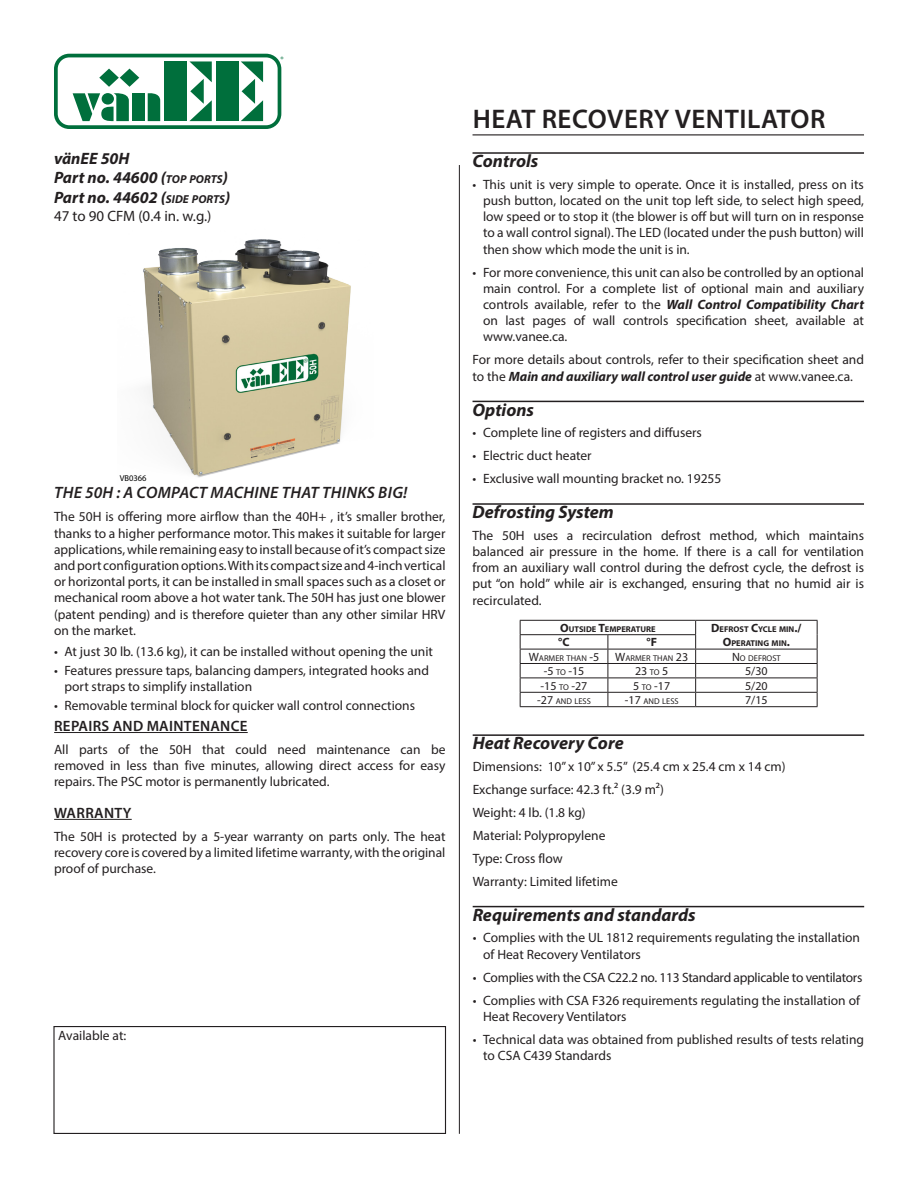
<style>
.page{position:relative;width:918px;height:1188px;background:#fff}
.page>*{position:absolute;margin:0;border:0;box-sizing:border-box;transform-origin:0 0}
.t1{font:600 27px "Myriad Pro";letter-spacing:.02em;color:#231f20}
.t2{font:italic 700 18px "Myriad Pro";color:#231f20}
.t3{font:italic 700 16.5px/19.8px "Myriad Pro";color:#231f20}
.t4{font:italic 600 16.5px "Myriad Pro";letter-spacing:.02em;color:#231f20}
.t5{font:600 15px "Myriad Pro";letter-spacing:.02em;color:#231f20}
.t6{font:15px "Myriad Pro";color:#231f20}
.t7{font:13.5px/16.2px "Myriad Pro";color:#231f20;text-align:justify}
.t8{font:13.5px "Myriad Pro";letter-spacing:-.02em;color:#231f20}
.t9{font:12px "Myriad Pro";color:#231f20}
.t10{font:700 12px "Myriad Pro";color:#231f20}
.t11{font:8.55px "Myriad Pro";color:#000}
.t12{font:8.4px "Myriad Pro";color:#231f20}
.t13{font:700 8.4px "Myriad Pro";color:#231f20}
.t14{font:7.8px "Avant Garde";color:#006f3c}
.s1{font-style:inherit}
.s2{font-size:11.55px}
.s3{font-weight:700;font-style:italic}
.s4{font-size:12px}
.s5{font-size:8.4px}
</style>
<div class="page">
<div style="left:54px;top:54px;width:227px;height:75px;border:4px solid #006f3c;border-radius:13px"></div>
<div style="left:165px;top:61px;width:22px;height:60px;background:#006f3c"></div>
<div style="left:216px;top:61px;width:22px;height:60px;background:#006f3c"></div>
<svg style="left:189px;top:61px;width:23px;height:60px"></svg>
<svg style="left:241px;top:61px;width:22px;height:60px"></svg>
<div style="left:133px;top:93px;width:12px;height:28px;background:#006f3c"></div>
<svg style="left:148px;top:93px;width:12px;height:28px"></svg>
<svg style="left:73px;top:69px;width:66px;height:52px"></svg>
<hr style="left:473px;top:134px;width:391px;height:1px;background:#231f20">
<img style="left:143px;top:239px;width:208px;height:239px">
<hr style="left:54px;top:732px;width:194px;height:1px;background:#231f20">
<hr style="left:54px;top:819px;width:78px;height:1px;background:#231f20">
<div style="left:53px;top:1026px;width:393px;height:108px;border:1px solid #231f20"></div>
<hr style="left:459px;top:165px;width:1px;height:969px;background:#231f20">
<hr style="left:473px;top:152px;width:391px;height:2px;background:#231f20">
<hr style="left:473px;top:401px;width:391px;height:1px;background:#231f20">
<hr style="left:473px;top:503px;width:391px;height:2px;background:#231f20">
<hr style="left:473px;top:734px;width:391px;height:2px;background:#231f20">
<hr style="left:473px;top:906px;width:391px;height:1px;background:#231f20">
<hr style="left:520px;top:620px;width:88px;height:1px;background:#231f20">
<hr style="left:608px;top:620px;width:88px;height:1px;background:#231f20">
<hr style="left:696px;top:620px;width:122px;height:1px;background:#231f20">
<hr style="left:520px;top:634px;width:88px;height:1px;background:#231f20">
<hr style="left:608px;top:634px;width:88px;height:1px;background:#231f20">
<hr style="left:520px;top:649px;width:88px;height:1px;background:#231f20">
<hr style="left:608px;top:649px;width:88px;height:1px;background:#231f20">
<hr style="left:696px;top:649px;width:122px;height:1px;background:#231f20">
<hr style="left:520px;top:663px;width:88px;height:1px;background:#231f20">
<hr style="left:608px;top:663px;width:88px;height:1px;background:#231f20">
<hr style="left:696px;top:663px;width:122px;height:1px;background:#231f20">
<hr style="left:520px;top:678px;width:88px;height:1px;background:#231f20">
<hr style="left:608px;top:678px;width:88px;height:1px;background:#231f20">
<hr style="left:696px;top:678px;width:122px;height:1px;background:#231f20">
<hr style="left:520px;top:692px;width:88px;height:1px;background:#231f20">
<svg style="left:520px;top:621px;width:1px;height:85px"></svg>
<hr style="left:608px;top:692px;width:88px;height:1px;background:#231f20">
<svg style="left:608px;top:635px;width:1px;height:71px"></svg>
<hr style="left:696px;top:692px;width:122px;height:1px;background:#231f20">
<svg style="left:695px;top:621px;width:1px;height:85px"></svg>
<svg style="left:817px;top:621px;width:1px;height:85px"></svg>
<hr style="left:520px;top:706px;width:88px;height:1px;background:#231f20">
<hr style="left:608px;top:706px;width:88px;height:1px;background:#231f20">
<hr style="left:696px;top:706px;width:122px;height:1px;background:#231f20">
<p class="t3" style="left:54px;top:148px;width:178px">vänEE 50H<br>Part no. 44600 <span class="s1">(</span><span class="s2">TOP PORTS</span><span class="s1">)<br></span>Part no. 44602 <span class="s1">(</span><span class="s2">SIDE PORTS</span><span class="s1">)</span></p>
<p class="t6" style="left:54px;top:207px;width:159px">47 to 90 CFM (0.4 in. w.g.)</p>
<p class="t14" style="left:281px;top:54px;width:5px">®</p>
<p class="t11" style="left:120px;top:472px;width:28px">VB0366</p>
<p class="t4" style="left:54px;top:482px;width:355px">THE 50H : A COMPACT MACHINE THAT THINKS BIG!</p>
<p class="t7" style="left:54px;top:508px;width:393px">The 50H is offering more airflow than the 40H+ , it’s smaller brother, thanks to a higher performance motor. This makes it suitable for larger applications, while remaining easy to install because of it’s compact size and port configuration options. With its compact size and 4-inch vertical or horizontal ports, it can be installed in small spaces such as a closet or mechanical room above a hot water tank. The 50H has just one blower (patent pending) and is therefore quieter than any other similar HRV on the market.</p>
<p class="t7" style="left:54px;top:643px;width:380px">• At just 30 lb. (13.6 kg), it can be installed without opening the unit</p>
<p class="t7" style="left:65px;top:662px;width:366px;text-indent:-11px">• Features pressure taps, balancing dampers, integrated hooks and port straps to simplify installation</p>
<p class="t7" style="left:54px;top:697px;width:363px">• Removable terminal block for quicker wall control connections</p>
<p class="t5" style="left:54px;top:716px;width:195px">REPAIRS AND MAINTENANCE</p>
<p class="t7" style="left:54px;top:741px;width:393px">All parts of the 50H that could need maintenance can be removed in less than five minutes, allowing direct access for easy repairs. The PSC motor is permanently lubricated.</p>
<p class="t5" style="left:54px;top:803px;width:79px">WARRANTY</p>
<p class="t7" style="left:54px;top:828px;width:393px">The 50H is protected by a 5-year warranty on parts only. The heat recovery core is covered by a limited lifetime warranty, with the original proof of purchase.</p>
<p class="t7" style="left:58px;top:1027px;width:69px">Available at:</p>
<p class="t1" style="left:473px;top:101px;width:354px">HEAT RECOVERY VENTILATOR</p>
<p class="t2" style="left:473px;top:149px;width:67px">Controls</p>
<p class="t7" style="left:483px;top:176px;width:383px;text-indent:-11px">• This unit is very simple to operate. Once it is installed, press on its push button, located on the unit top left side, to select high speed, low speed or to stop it (the blower is off but will turn on in response to a wall control signal). The LED (located under the push button) will then show which mode the unit is in.</p>
<p class="t7" style="left:483px;top:264px;width:383px;text-indent:-11px">• For more convenience, this unit can also be controlled by an optional main control. For a complete list of optional main and auxiliary controls available, refer to the <span class="s3">Wall Control Compatibility Chart </span>on last pages of wall controls specification sheet, available at www.vanee.ca.</p>
<p class="t7" style="left:473px;top:352px;width:393px">For more details about controls, refer to their specification sheet and to the <span class="s3">Main and auxiliary wall control user guide</span> at www.vanee.ca.</p>
<p class="t2" style="left:473px;top:398px;width:63px">Options</p>
<p class="t7" style="left:473px;top:424px;width:231px">• Complete line of registers and diffusers</p>
<p class="t7" style="left:473px;top:447px;width:121px">• Electric duct heater</p>
<p class="t7" style="left:473px;top:470px;width:250px">• Exclusive wall mounting bracket no. 19255</p>
<p class="t2" style="left:473px;top:500px;width:143px">Defrosting System</p>
<p class="t7" style="left:473px;top:527px;width:393px">The 50H uses a recirculation defrost method, which maintains balanced air pressure in the home. If there is a call for ventilation from an auxiliary wall control during the defrost cycle, the defrost is put “on hold” while air is exchanged, ensuring that no humid air is recirculated.</p>
<p class="t13" style="left:560px;top:624px;width:97px"><span class="s4">O</span>UTSIDE <span class="s4">T</span>EMPERATURE</p>
<p class="t13" style="left:711px;top:624px;width:92px"><span class="s4">D</span>EFROST <span class="s4">C</span>YCLE MIN<span class="s4">./</span></p>
<p class="t10" style="left:558px;top:635px;width:13px">°C</p>
<p class="t10" style="left:646px;top:635px;width:12px">°F</p>
<p class="t13" style="left:723px;top:638px;width:69px"><span class="s4">O</span>PERATING MIN<span class="s4">.</span></p>
<p class="t12" style="left:529px;top:653px;width:72px"><span class="s4">W</span>ARMER THAN <span class="s4">-5</span></p>
<p class="t12" style="left:615px;top:653px;width:74px"><span class="s4">W</span>ARMER THAN <span class="s4">23</span></p>
<p class="t12" style="left:732px;top:653px;width:50px"><span class="s4">N</span> O DEFROST</p>
<p class="t9" style="left:544px;top:664px;width:42px">-5 <span class="s5">TO</span> -15</p>
<p class="t9" style="left:635px;top:664px;width:35px">23 <span class="s5">TO</span> 5</p>
<p class="t9" style="left:745px;top:664px;width:24px">5/30</p>
<p class="t9" style="left:541px;top:678px;width:48px">-15 <span class="s5">TO</span> -27</p>
<p class="t9" style="left:633px;top:678px;width:38px">5 <span class="s5">TO</span> -17</p>
<p class="t9" style="left:745px;top:678px;width:24px">5/20</p>
<p class="t12" style="left:537px;top:696px;width:55px"><span class="s4">-27</span> AND LESS</p>
<p class="t12" style="left:625px;top:696px;width:55px"><span class="s4">-17</span> AND LESS</p>
<p class="t9" style="left:745px;top:693px;width:24px">7/15</p>
<p class="t2" style="left:473px;top:732px;width:153px">Heat Recovery Core</p>
<p class="t7" style="left:473px;top:758px;width:314px">Dimensions: 10” x 10” x 5.5” (25.4 cm x 25.4 cm x 14 cm)</p>
<p class="t7" style="left:473px;top:781px;width:193px">Exchange surface: 42.3 ft.2 (3.9 m2)</p>
<p class="t7" style="left:473px;top:804px;width:115px">Weight: 4 lb. (1.8 kg)</p>
<p class="t7" style="left:473px;top:827px;width:134px">Material: Polypropylene</p>
<p class="t7" style="left:473px;top:850px;width:92px">Type: Cross flow</p>
<p class="t7" style="left:473px;top:873px;width:147px">Warranty: Limited lifetime</p>
<p class="t2" style="left:473px;top:903px;width:225px">Requirements and standards</p>
<p class="t7" style="left:483px;top:930px;width:378px;text-indent:-11px">• Complies with the UL 1812 requirements regulating the installation of Heat Recovery Ventilators</p>
<p class="t8" style="left:473px;top:969px;width:391px">• Complies with the CSA C22.2 no. 113 Standard applicable to ventilators</p>
<p class="t7" style="left:483px;top:992px;width:378px;text-indent:-11px">• Complies with CSA F326 requirements regulating the installation of<br>Heat Recovery Ventilators</p>
<p class="t7" style="left:483px;top:1031px;width:383px;text-indent:-11px">• Technical data was obtained from published results of tests relating to CSA C439 Standards</p>
</div>
